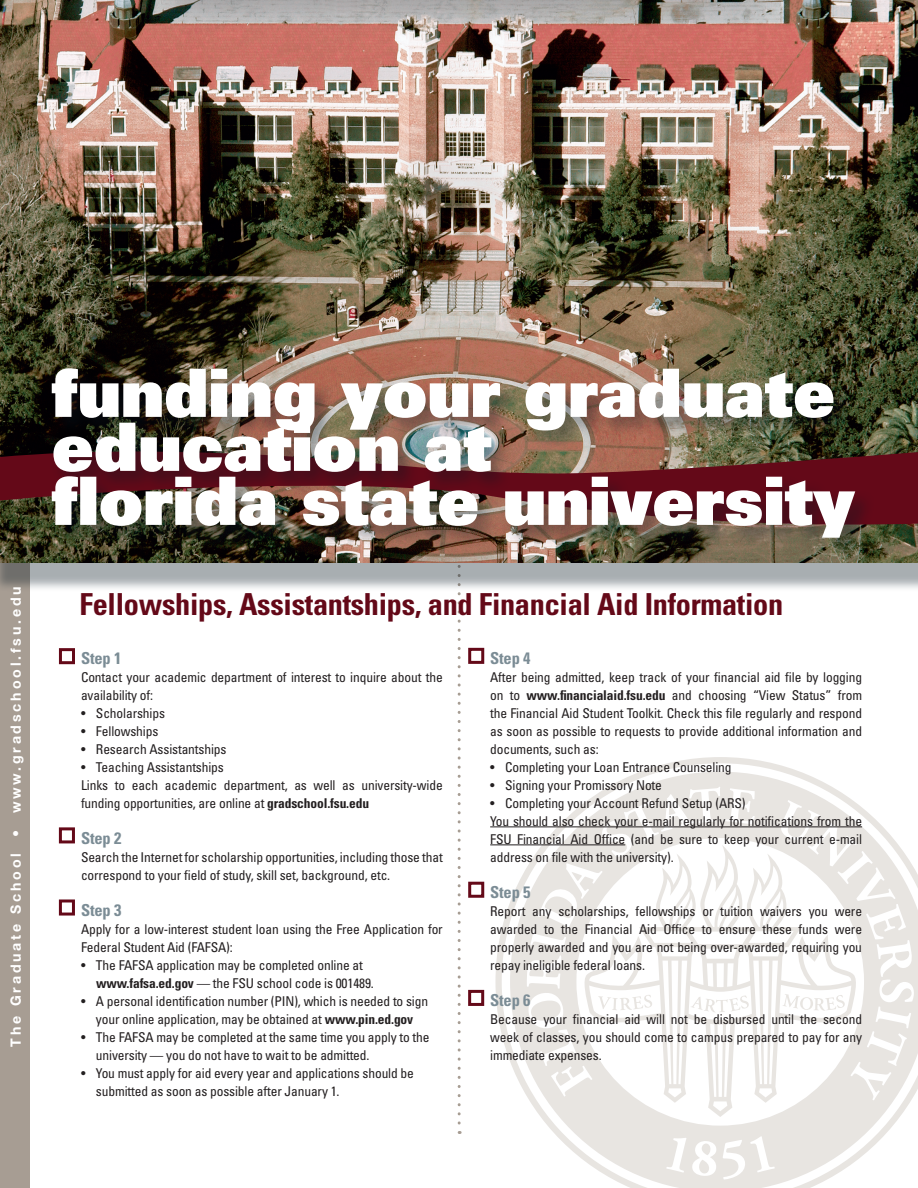
<style>
.page{position:relative;width:918px;height:1188px;background:#fff}
.page>*{position:absolute;margin:0;border:0;box-sizing:border-box;transform-origin:0 0}
.t1{font:66.75px/54px "Univers LT Std X Black";color:#fff}
.t2{font:700 condensed 30.3px "Univers LT Std";letter-spacing:-.01em;color:#640918}
.t3{font:700 condensed 16.5px "Univers LT Std";letter-spacing:-.01em;color:#7b8c95}
.t4{font:700 14.1px "Helvetica Neue LT Std";letter-spacing:.2em;color:#fff}
.t5{font:condensed 13.5px/18px "Univers LT Std";letter-spacing:-.01em;color:#231f20}
.s1{font-weight:700}
</style>
<div class="page">
<svg style="left:458px;top:592px;width:3px;height:542px"></svg>
<svg style="left:495px;top:757px;width:305px;height:303px"></svg>
<svg style="left:510px;top:772px;width:408px;height:416px"></svg>
<svg style="left:582px;top:845px;width:277px;height:272px"></svg>
<svg style="left:527px;top:863px;width:76px;height:234px"></svg>
<svg style="left:601px;top:787px;width:154px;height:70px"></svg>
<svg style="left:780px;top:800px;width:134px;height:301px"></svg>
<svg style="left:666px;top:1138px;width:20px;height:35px"></svg>
<svg style="left:692px;top:1141px;width:25px;height:36px"></svg>
<svg style="left:723px;top:1136px;width:52px;height:44px"></svg>
<div style="left:0;top:0;width:30px;height:1188px;background:#a79d93"></div>
<div style="left:0;top:0;width:918px;height:592px;background:#071822;opacity:.35"></div>
<img style="left:0;top:0;width:918px;height:562px">
<svg style="left:0;top:448px;width:918px;height:103px;background:#50201d"></svg>
<div style="left:50px;top:366px;width:826px;height:193px;background:#071822;opacity:.35"></div>
<hr style="left:490px;top:827px;width:372px;height:1px;background:#231f20">
<hr style="left:490px;top:845px;width:135px;height:1px;background:#231f20">
<div style="left:59px;top:648px;width:16px;height:16px;border:3px solid #640918"></div>
<div style="left:59px;top:827px;width:16px;height:16px;border:3px solid #640918"></div>
<div style="left:59px;top:899px;width:16px;height:17px;border:3px solid #640918"></div>
<div style="left:468px;top:648px;width:16px;height:16px;border:3px solid #640918"></div>
<div style="left:468px;top:882px;width:16px;height:16px;border:3px solid #640918"></div>
<div style="left:468px;top:990px;width:16px;height:16px;border:3px solid #640918"></div>
<p class="t4" style="left:7px;top:1047px;width:462px;rotate:-90deg">The Graduate School • www.gradschool.fsu.edu</p>
<h1 class="t1" style="left:52px;top:364px;width:805px">funding your graduate education at<br>florida state university</h1>
<h2 class="t2" style="left:80px;top:585px;width:705px">Fellowships, Assistantships, and Financial Aid Information</h2>
<p class="t3" style="left:490px;top:648px;width:42px">Step 4</p>
<p class="t5" style="left:490px;top:668px;width:373px;text-align:justify">After being admitted, keep track of your financial aid file by logging on to <span class="s1">www.financialaid.fsu.edu</span> and choosing “View Status” from the Financial Aid Student Toolkit. Check this file regularly and respond as soon as possible to requests to provide additional information and documents, such as:</p>
<p class="t5" style="left:490px;top:758px;width:243px">• Completing your Loan Entrance Counseling</p>
<p class="t5" style="left:490px;top:776px;width:173px">• Signing your Promissory Note</p>
<p class="t5" style="left:490px;top:794px;width:373px">• Completing your Account Refund Setup (ARS)<br>You should also check your e-mail regularly for notifications from the FSU Financial Aid Office (and be sure to keep your current e-mail address on file with the university).</p>
<p class="t3" style="left:490px;top:882px;width:42px">Step 5</p>
<p class="t5" style="left:490px;top:902px;width:373px;text-align:justify">Report any scholarships, fellowships or tuition waivers you were awarded to the Financial Aid Office to ensure these funds were properly awarded and you are not being over-awarded, requiring you repay ineligible federal loans.</p>
<p class="t3" style="left:490px;top:990px;width:42px">Step 6</p>
<p class="t5" style="left:490px;top:1010px;width:373px;text-align:justify">Because your financial aid will not be disbursed until the second week of classes, you should come to campus prepared to pay for any immediate expenses.</p>
<p class="t3" style="left:81px;top:648px;width:42px">Step 1</p>
<p class="t5" style="left:81px;top:668px;width:363px">Contact your academic department of interest to inquire about the availability of:</p>
<p class="t5" style="left:81px;top:704px;width:85px">• Scholarships</p>
<p class="t5" style="left:81px;top:722px;width:79px">• Fellowships</p>
<p class="t5" style="left:81px;top:740px;width:147px">• Research Assistantships</p>
<p class="t5" style="left:81px;top:758px;width:363px">• Teaching Assistantships<br>Links to each academic department, as well as university-wide funding opportunities, are online at <span class="s1">gradschool.fsu.edu</span></p>
<p class="t3" style="left:81px;top:828px;width:42px">Step 2</p>
<p class="t5" style="left:81px;top:848px;width:363px">Search the Internet for scholarship opportunities, including those that correspond to your field of study, skill set, background, etc.</p>
<p class="t3" style="left:81px;top:900px;width:42px">Step 3</p>
<p class="t5" style="left:81px;top:920px;width:363px">Apply for a low-interest student loan using the Free Application for<br>Federal Student Aid (FAFSA):</p>
<p class="t5" style="left:96px;top:956px;width:279px;text-indent:-15px">• The FAFSA application may be completed online at <span class="s1">www.fafsa.ed.gov</span> — the FSU school code is 001489.</p>
<p class="t5" style="left:81px;top:992px;width:349px;text-align:center">• A personal identification number (PIN), which is needed to sign your online application, may be obtained at <span class="s1">www.pin.ed.gov</span></p>
<p class="t5" style="left:96px;top:1028px;width:335px;text-indent:-15px">• The FAFSA may be completed at the same time you apply to the university — you do not have to wait to be admitted.</p>
<p class="t5" style="left:96px;top:1064px;width:319px;text-indent:-15px">• You must apply for aid every year and applications should be submitted as soon as possible after January 1.</p>
</div>
